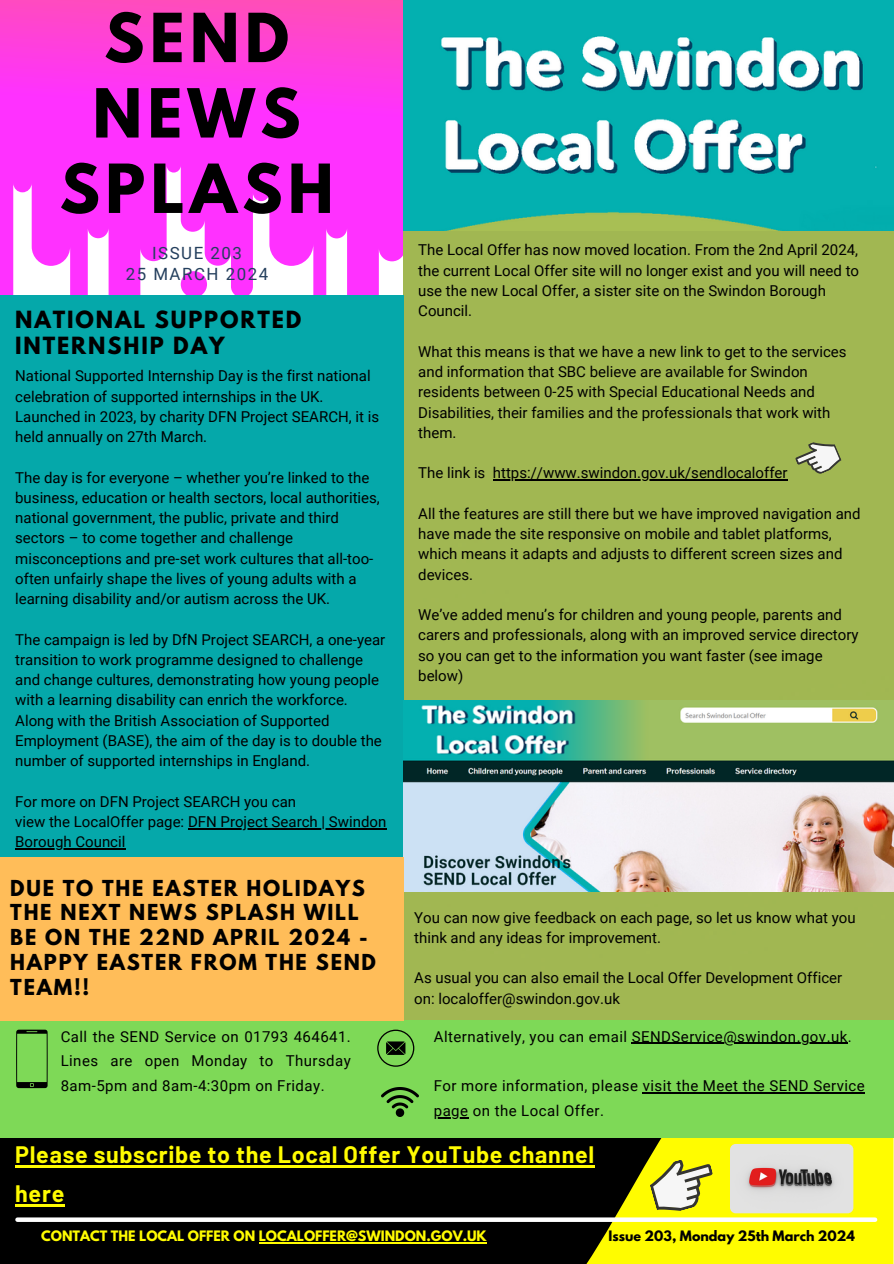
<style>
.page{position:relative;width:894px;height:1264px;background:#fff}
.page>*{position:absolute;margin:0;border:0;box-sizing:border-box;transform-origin:0 0}
.t1{font:700 59.85px/75.3px "League Spartan";letter-spacing:.09em;color:#000;text-align:center}
.t2{font:700 23.25px/39.3px "Barlow";letter-spacing:.03em;color:#fffc00}
.t3{font:700 21px/25.8px "League Spartan";letter-spacing:.09em;color:#000}
.t4{font:700 19.5px/24.8px "League Spartan";letter-spacing:.09em;color:#000}
.t5{font:16.8px/20.9px "Roboto";letter-spacing:.09em;color:#243f5d;text-align:center}
.t6{font:15px/20.2px "Roboto";color:#000}
.t7{font:15px "Roboto";letter-spacing:.03em;color:#000}
.t8{font:700 12.75px "League Spartan";color:#fffc00}
.t9{font:700 12.75px "League Spartan";color:#000}
</style>
<div class="page">
<svg style="left:0;top:0;width:403px;height:295px;background:#ff4ef2"></svg>
<div style="left:403px;top:231px;width:490px;height:789px;background:#a1b752"></div>
<div style="left:0;top:1137px;width:762px;height:126px;background:#000"></div>
<svg style="left:361px;top:1137px;width:532px;height:126px"></svg>
<svg style="left:17px;top:1217px;width:857px;height:4px;background:#ebeae2"></svg>
<img style="left:729px;top:1143px;width:124px;height:70px;border-radius:6px">
<svg style="left:645px;top:1152px;width:75px;height:65px;background:#dedd49"></svg>
<div style="left:0;top:1020px;width:893px;height:117px;background:#7ed957"></div>
<svg style="left:16px;top:1029px;width:32px;height:59px"></svg>
<svg style="left:377px;top:1029px;width:37px;height:37px"></svg>
<img style="left:381px;top:1087px;width:37px;height:29px">
<img style="left:403px;top:0;width:490px;height:231px">
<div style="left:0;top:295px;width:403px;height:565px;background:#05a8aa"></div>
<img style="left:403px;top:700px;width:490px;height:191px">
<hr style="left:188px;top:828px;width:198px;height:1px;background:#000">
<hr style="left:15px;top:848px;width:110px;height:1px;background:#000">
<hr style="left:15px;top:1165px;width:580px;height:2px;background:#fffc00">
<hr style="left:15px;top:1204px;width:50px;height:2px;background:#fffc00">
<hr style="left:259px;top:1242px;width:227px;height:1px;background:#fffc00">
<hr style="left:492px;top:479px;width:295px;height:1px;background:#000">
<hr style="left:631px;top:1042px;width:216px;height:1px;background:#000">
<hr style="left:642px;top:1092px;width:223px;height:1px;background:#000">
<hr style="left:433px;top:1116px;width:35px;height:2px;background:#000">
<div style="left:0;top:857px;width:403px;height:163px;background:#ffbd59"></div>
<svg style="left:791px;top:434px;width:52px;height:47px"></svg>
<p class="t1" style="left:60px;top:8px;width:275px">SEND<br>NEWS<br>SPLASH</p>
<h2 class="t5" style="left:126px;top:243px;width:144px">ISSUE 203<br>25 MARCH 2024</h2>
<p class="t3" style="left:15px;top:310px;width:287px">NATIONAL SUPPORTED<br>INTERNSHIP DAY</p>
<p class="t6" style="left:15px;top:366px;width:365px">National Supported Internship Day is the first national celebration of supported internships in the UK.<br>Launched in 2023, by charity DFN Project SEARCH, it is held annually on 27th March.</p>
<h6 class="t6" style="left:15px;top:467px;width:366px">The day is for everyone – whether you’re linked to the business, education or health sectors, local authorities, national government, the public, private and third sectors – to come together and challenge misconceptions and pre-set work cultures that all-too&shy;often unfairly shape the lives of young adults with a learning disability and/or autism across the UK.</h6>
<h6 class="t6" style="left:15px;top:629px;width:371px">The campaign is led by DfN Project SEARCH, a one-year transition to work programme designed to challenge and change cultures, demonstrating how young people with a learning disability can enrich the workforce.<br>Along with the British Association of Supported Employment (BASE), the aim of the day is to double the number of supported internships in England.</h6>
<h6 class="t6" style="left:15px;top:791px;width:372px">For more on DFN Project SEARCH you can<br>view the LocalOffer page: DFN Project Search | Swindon</h6>
<h6 class="t6" style="left:15px;top:832px;width:112px">Borough Council</h6>
<h3 class="t4" style="left:10px;top:877px;width:367px">DUE TO THE EASTER HOLIDAYS<br>THE NEXT NEWS SPLASH WILL<br>BE ON THE 22ND APRIL 2024 -<br>HAPPY EASTER FROM THE SEND<br>TEAM!!</h3>
<h6 class="t6" style="left:418px;top:240px;width:442px">The Local Offer has now moved location. From the 2nd April 2024, the current Local Offer site will no longer exist and you will need to use the new Local Offer, a sister site on the Swindon Borough Council.</h6>
<h6 class="t6" style="left:418px;top:341px;width:429px">What this means is that we have a new link to get to the services and information that SBC believe are available for Swindon residents between 0-25 with Special Educational Needs and Disabilities, their families and the professionals that work with them.</h6>
<h6 class="t6" style="left:418px;top:463px;width:69px">The link is</h6>
<h4 class="t6" style="left:492px;top:463px;width:296px">https://www.swindon.gov.uk/sendlocaloffer</h4>
<h4 class="t6" style="left:418px;top:503px;width:444px">All the features are still there but we have improved navigation and have made the site responsive on mobile and tablet platforms,</h4>
<h6 class="t6" style="left:418px;top:544px;width:425px">which means it adapts and adjusts to different screen sizes and devices.</h6>
<h6 class="t6" style="left:418px;top:605px;width:442px">We’ve added menu’s for children and young people, parents and carers and professionals, along with an improved service directory</h6>
<h6 class="t6" style="left:418px;top:645px;width:406px">so you can get to the information you want faster (see image below)</h6>
<h6 class="t6" style="left:414px;top:907px;width:443px">You can now give feedback on each page, so let us know what you think and any ideas for improvement.</h6>
<p class="t6" style="left:414px;top:968px;width:429px">As usual you can also email the Local Offer Development Officer on: localoffer@swindon.gov.uk</p>
<p class="t6" style="left:61px;top:1024px;width:291px;line-height:24.8px;text-align:justify">Call the SEND Service on 01793 464641.<br>Lines are open Monday to Thursday 8am-5pm and 8am-4:30pm on Friday.</p>
<h6 class="t7" style="left:433px;top:1027px;width:419px">Alternatively, you can email SENDService@swindon.gov.uk.</h6>
<p class="t7" style="left:433px;top:1077px;width:432px">For more information, please visit the Meet the SEND Service</p>
<h6 class="t7" style="left:433px;top:1101px;width:172px">page on the Local Offer.</h6>
<p class="t2" style="left:15px;top:1133px;width:580px">Please subscribe to the Local Offer YouTube channel here</p>
<h6 class="t8" style="left:41px;top:1229px;width:447px">CONTACT THE LOCAL OFFER ON LOCALOFFER@SWINDON.GOV.UK</h6>
<h6 class="t9" style="left:608px;top:1229px;width:248px">Issue 203, Monday 25th March 2024</h6>
</div>
